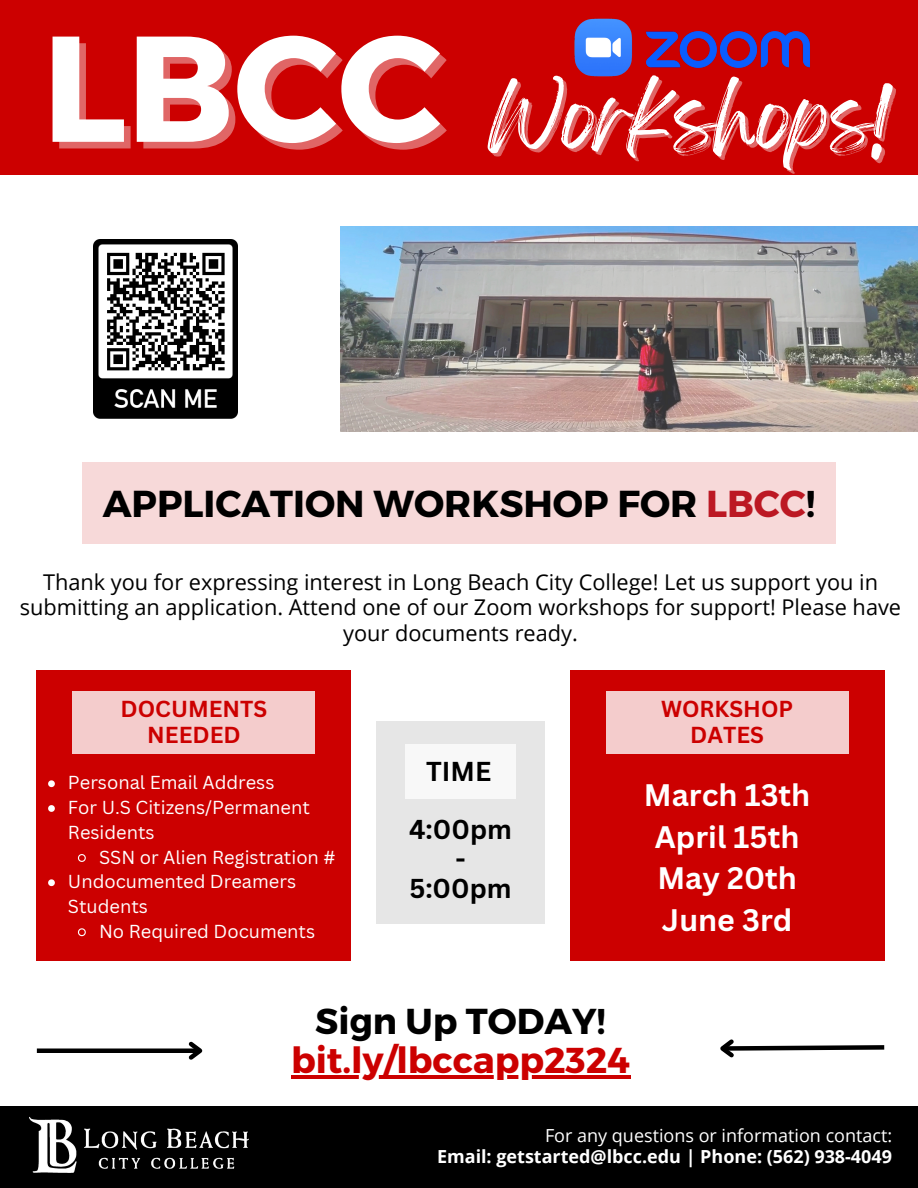
<style>
.page{position:relative;width:918px;height:1188px;background:#fff}
.page>*{position:absolute;margin:0;border:0;box-sizing:border-box;transform-origin:0 0}
.t1{font:76.35px "Feeling Passionate";color:#fff}
.t2{font:700 37.5px "Montserrat";color:#000}
.t3{font:700 36px "Montserrat";color:#c00}
.t4{font:700 36px "Montserrat";color:#000}
.t5{font:700 30.3px/41.7px "Canva Sans";color:#fff;text-align:center}
.t6{font:700 26.55px "Canva Sans";color:#000}
.t7{font:700 22.5px/26.4px "Canva Sans";color:#c00;text-align:center}
.t8{font:21.75px/25.8px "Open Sans";color:#000;text-align:center}
.t9{font:18.3px/24.8px "Canva Sans";color:#fff}
.t10{font:700 18px "Open Sans";color:#fff}
.t11{font:18px "Open Sans";color:#fff}
.s1{font-family:"Montserrat";font-weight:700;font-size:150.3px;color:rgb(255 255 255/.4)}
.s2{color:#bc1823}
</style>
<div class="page">
<div style="left:0;top:1106px;width:918px;height:82px;background:#000"></div>
<img style="left:29px;top:1116px;width:220px;height:57px">
<img style="left:341px;top:226px;width:577px;height:206px">
<hr style="left:291px;top:1076px;width:339px;height:3px;background:#c00">
<div style="left:37px;top:1048px;width:163px;height:5px;background:#000"></div>
<svg style="left:185px;top:1041px;width:18px;height:19px"></svg>
<svg style="left:720px;top:1039px;width:165px;height:19px"></svg>
<div style="left:82px;top:462px;width:754px;height:81px;background:#f7d9d9"></div>
<div style="left:570px;top:671px;width:314px;height:290px;background:#c00"></div>
<div style="left:37px;top:671px;width:314px;height:290px;background:#c00"></div>
<div style="left:376px;top:721px;width:169px;height:203px;background:#e6e6e6"></div>
<div style="left:405px;top:744px;width:111px;height:55px;background:#f8f8f8"></div>
<img style="left:94px;top:240px;width:144px;height:179px">
<div style="left:606px;top:691px;width:242px;height:63px;background:#f4cccc"></div>
<svg style="left:48px;top:780px;width:7px;height:7px"></svg>
<svg style="left:48px;top:805px;width:7px;height:7px"></svg>
<svg style="left:77px;top:854px;width:9px;height:8px"></svg>
<svg style="left:48px;top:879px;width:7px;height:7px"></svg>
<svg style="left:77px;top:928px;width:9px;height:9px"></svg>
<div style="left:73px;top:691px;width:242px;height:63px;background:#f4cccc"></div>
<div style="left:101px;top:247px;width:130px;height:130px;background:#fff"></div>
<svg style="left:107px;top:252px;width:118px;height:119px"></svg>
<div style="left:0;top:0;width:918px;height:174px;background:#c00"></div>
<img style="left:646px;top:31px;width:164px;height:37px">
<img style="left:574px;top:18px;width:59px;height:59px">
<p class="t1" style="left:49px;top:55px;width:844px"><span class="s1">LBCC</span> Workshops!</p>
<h2 class="t2" style="left:103px;top:479px;width:714px">APPLICATION WORKSHOP FOR <span class="s2">LBCC</span>!</h2>
<p class="t8" style="left:20px;top:568px;width:883px">Thank you for expressing interest in Long Beach City College! Let us support you in submitting an application. Attend one of our Zoom workshops for support! Please have your documents ready.</p>
<p class="t7" style="left:121px;top:695px;width:148px">DOCUMENTS</p>
<p class="t7" style="left:147px;top:722px;width:95px">NEEDED</p>
<p class="t7" style="left:128px;top:705px;width:134px">WORKSHOP</p>
<p class="t9" style="left:68px;top:770px;width:208px">Personal Email Address</p>
<p class="t9" style="left:68px;top:795px;width:243px">For U.S Citizens/Permanent<br>Residents</p>
<p class="t9" style="left:99px;top:844px;width:238px">SSN or Alien Registration #</p>
<p class="t9" style="left:68px;top:869px;width:230px">Undocumented Dreamers<br>Students</p>
<h6 class="t9" style="left:99px;top:918px;width:218px">No Required Documents</h6>
<h3 class="t6" style="left:426px;top:752px;width:67px">TIME</h3>
<p class="t6" style="left:409px;top:811px;width:104px">4:00pm</p>
<p class="t6" style="left:455px;top:840px;width:12px">-</p>
<p class="t6" style="left:409px;top:870px;width:104px">5:00pm</p>
<p class="t7" style="left:661px;top:695px;width:134px">WORKSHOP<br>DATES</p>
<p class="t5" style="left:644px;top:774px;width:168px">March 13th<br>April 15th<br>May 20th<br>June 3rd</p>
<p class="t4" style="left:315px;top:998px;width:292px">Sign Up TODAY!</p>
<p class="t3" style="left:291px;top:1037px;width:341px">bit.ly/lbccapp2324</p>
<p class="t11" style="left:545px;top:1123px;width:349px">For any questions or information contact:</p>
<p class="t10" style="left:437px;top:1144px;width:456px">Email: getstarted@lbcc.edu | Phone: (562) 938-4049</p>
</div>
